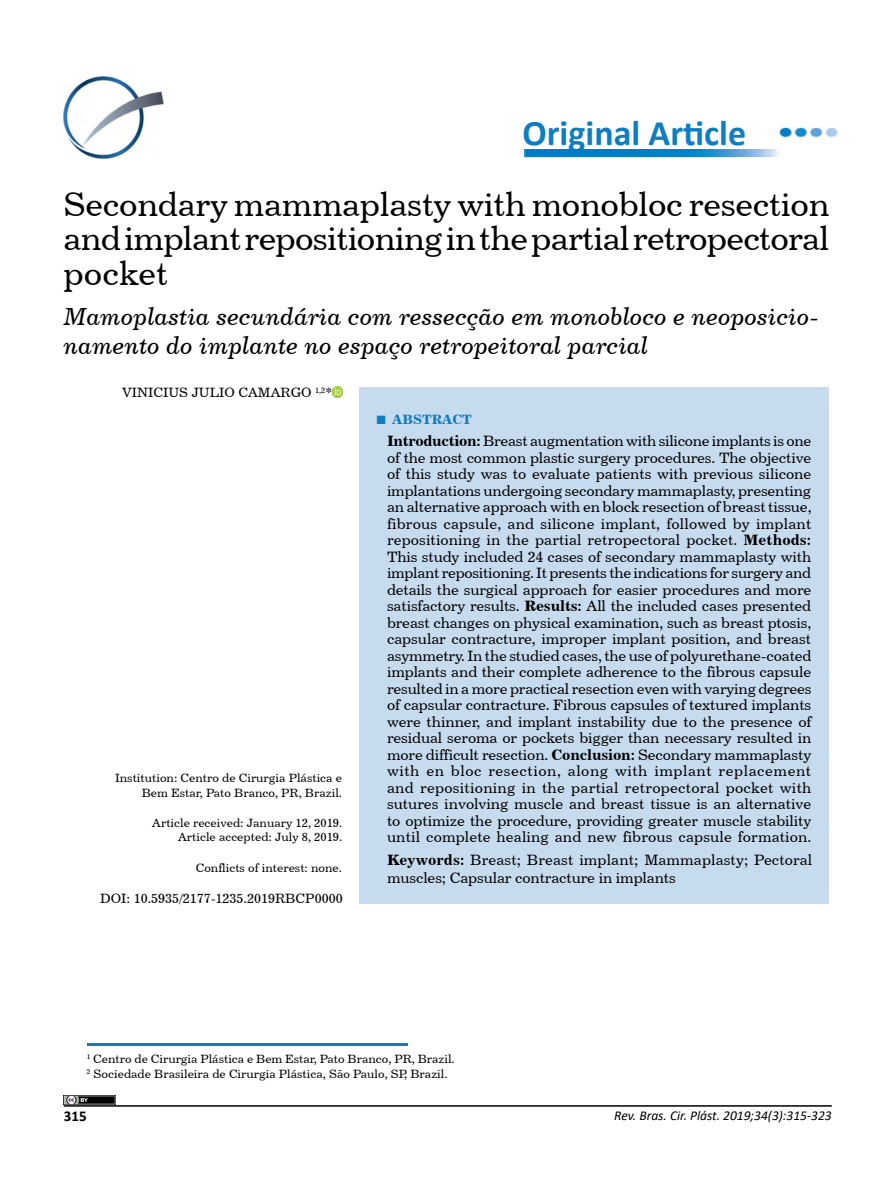
<style>
.page{position:relative;width:893px;height:1191px;background:#fff}
.page>*{position:absolute;margin:0;border:0;box-sizing:border-box;transform-origin:0 0}
.t1{font:700 36px "Calibri";color:#0e7dc2}
.t2{font:33.75px/34.5px "Century 731 BT Roman A";letter-spacing:-.025em;color:#000;text-align:justify}
.t3{font:24.75px/29.7px "Century 731 BT Italic A";color:#000}
.t4{font:15px/16.5px "Century 731 BT Roman A";letter-spacing:.005em;color:#000;text-align:justify}
.t5{font:15px/18px "Century 731 BT Roman A";letter-spacing:-.005em;color:#000101}
.t6{font:700 15px "Calibri";color:#000}
.t7{font:13.5px "Century 731 BT Roman A";color:#000}
.t8{font:italic 13.5px "Calibri";color:#000}
.t9{font:13.5px "Century 731 BT Bold A";color:#0e7dc2}
.t10{font:12px/14.4px "Century 731 BT Roman A";color:#000;text-align:right}
.t11{font:12px/14.4px "Century 731 BT Roman A";color:#000101;text-align:right}
.s1{font-family:"Times New Roman";font-weight:700;font-size:18px}
.s2{font-family:"Century 731 BT Bold A"}
</style>
<div class="page">
<hr style="left:64px;top:1105px;width:768px;height:1px;background:#000">
<svg style="left:332px;top:387px;width:11px;height:10px"></svg>
<img style="left:63px;top:77px;width:101px;height:82px">
<hr style="left:87px;top:1043px;width:320px;height:2px;background:#0e7dc2">
<img style="left:64px;top:1095px;width:51px;height:9px">
<div style="left:359px;top:387px;width:470px;height:516px;background:#c7dbee"></div>
<img style="left:778px;top:127px;width:60px;height:11px">
<img style="left:525px;top:149px;width:254px;height:8px">
<h1 class="t1" style="left:523px;top:108px;width:225px">Original Article</h1>
<h2 class="t2" style="left:63px;top:186px;width:768px">Secondary mammaplasty with monobloc resection and implant repositioning in the partial retropectoral pocket</h2>
<h3 class="t3" style="left:64px;top:301px;width:756px">Mamoplastia secundária com ressecção em monobloco e neoposicio&shy;namento do implante no espaço retropeitoral parcial</h3>
<p class="t7" style="left:122px;top:384px;width:211px">VINICIUS JULIO CAMARGO <sup>1,2</sup>*</p>
<p class="t11" style="left:115px;top:771px;width:228px">Institution: Centro de Cirurgia Plástica e<br>Bem Estar, Pato Branco, PR, Brazil.</p>
<p class="t10" style="left:152px;top:815px;width:192px">Article received: January 12, 2019.<br>Article accepted: July 8, 2019.</p>
<p class="t10" style="left:196px;top:860px;width:148px">Conflicts of interest: none.</p>
<p class="t7" style="left:100px;top:890px;width:244px">DOI: 10.5935/2177-1235.2019RBCP0000</p>
<p class="t9" style="left:376px;top:411px;width:98px"><span class="s1">■</span> ABSTRACT</p>
<p class="t4" style="left:387px;top:432px;width:426px"><span class="s2">Introduction:</span> Breast augmentation with silicone implants is one of the most common plastic surgery procedures. The objective of this study was to evaluate patients with previous silicone implantations undergoing secondary mammaplasty, presenting an alternative approach with en block resection of breast tissue, fibrous capsule, and silicone implant, followed by implant repositioning in the partial retropectoral pocket. <span class="s2">Methods:<br></span>This study included 24 cases of secondary mammaplasty with implant repositioning. It presents the indications for surgery and details the surgical approach for easier procedures and more satisfactory results. <span class="s2">Results:</span> All the included cases presented breast changes on physical examination, such as breast ptosis, capsular contracture, improper implant position, and breast asymmetry. In the studied cases, the use of polyurethane-coated implants and their complete adherence to the fibrous capsule resulted in a more practical resection even with varying degrees of capsular contracture. Fibrous capsules of textured implants were thinner, and implant instability due to the presence of residual seroma or pockets bigger than necessary resulted in more difficult resection. <span class="s2">Conclusion:</span> Secondary mammaplasty with en bloc resection, along with implant replacement and repositioning in the partial retropectoral pocket with sutures involving muscle and breast tissue is an alternative to optimize the procedure, providing greater muscle stability until complete healing and new fibrous capsule formation.</p>
<p class="t5" style="left:387px;top:850px;width:427px"><span class="s2">Keywords:</span> Breast; Breast implant; Mammaplasty; Pectoral muscles; Capsular contracture in implants</p>
<p class="t10" style="left:87px;top:1051px;width:369px;line-height:15px;text-align:left"><sup>1</sup> Centro de Cirurgia Plástica e Bem Estar, Pato Branco, PR, Brazil.<br><sup>2</sup> Sociedade Brasileira de Cirurgia Plástica, São Paulo, SP, Brazil.</p>
<p class="t6" style="left:64px;top:1105px;width:24px">315</p>
<p class="t8" style="left:614px;top:1106px;width:219px">Rev. Bras. Cir. Plást. 2019;34(3):315-323</p>
</div>
